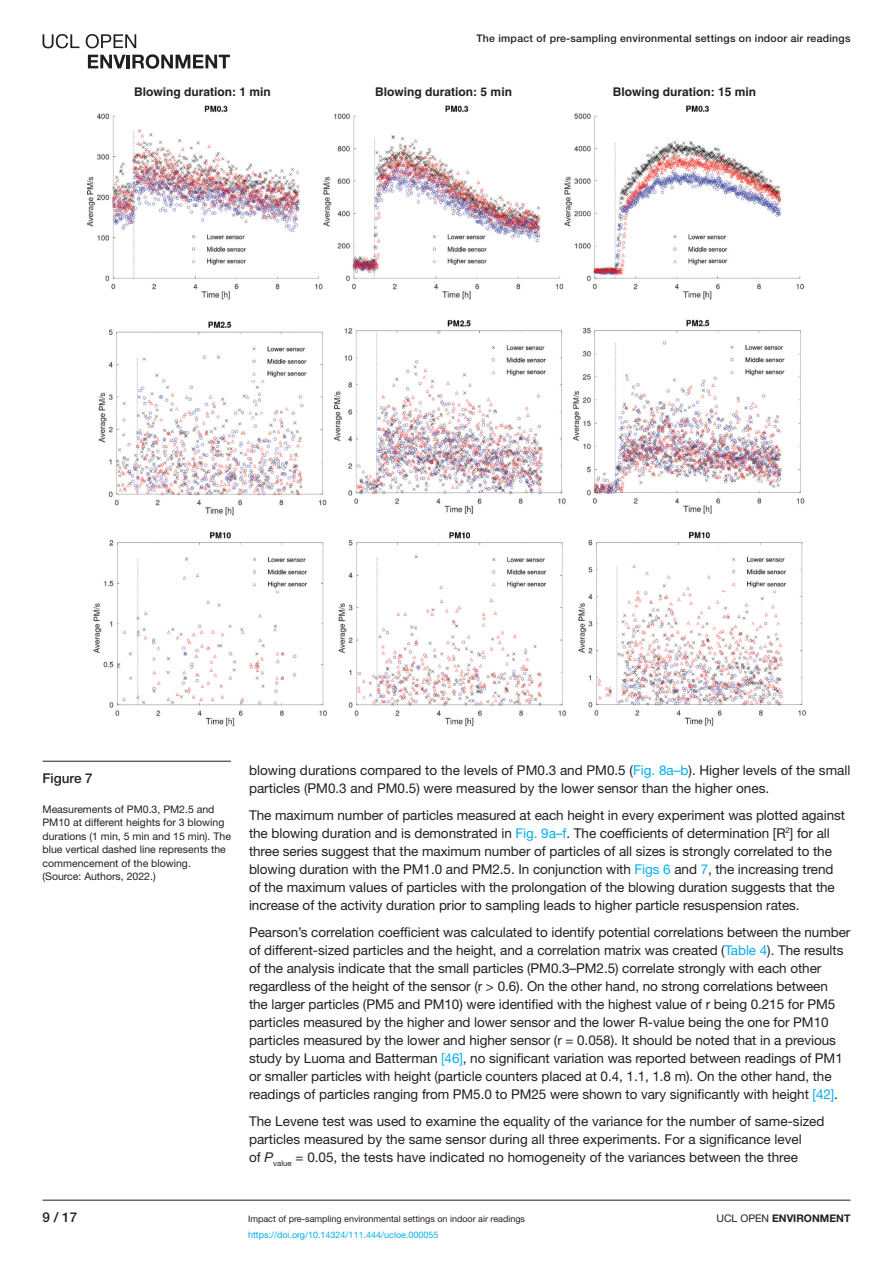
<style>
.page{position:relative;width:893px;height:1263px;background:#fff}
.page>*{position:absolute;margin:0;border:0;box-sizing:border-box;transform-origin:0 0}
.t1{font:13.5px/18px "Helvetica Neue LT Std";letter-spacing:-.005em;color:#231f20}
.t2{font:500 13.5px "Helvetica Neue LT Std";color:#231f20}
.t3{font:700 12px "Helvetica";color:#231f20}
.t4{font:10.5px/13.5px "Helvetica Neue LT Std";color:#231f20}
.t5{font:500 10.5px "Helvetica Neue LT Std";letter-spacing:.025em;color:#231f20}
.t6{font:700 10.5px "Helvetica Neue LT Std";color:#231f20}
.t7{font:9px "Helvetica Neue LT Std";color:#231f20}
.t8{font:9px "Helvetica Neue LT Std";color:#00aeef}
.s1{color:#00aeef}
.s2{font-style:italic}
.s3{font-weight:400}
</style>
<div class="page">
<hr style="left:43px;top:1200px;width:807px;height:1px;background:#231f20">
<svg style="left:43px;top:34px;width:36px;height:14px"></svg>
<svg style="left:86px;top:34px;width:50px;height:14px"></svg>
<svg style="left:88px;top:54px;width:142px;height:15px"></svg>
<img style="left:87px;top:105px;width:719px;height:620px">
<hr style="left:43px;top:761px;width:188px;height:1px;background:#231f20">
<p class="t5" style="left:476px;top:32px;width:376px">The impact of pre-sampling environmental settings on indoor air readings</p>
<p class="t3" style="left:134px;top:84px;width:138px">Blowing duration: 1 min</p>
<p class="t3" style="left:375px;top:84px;width:138px">Blowing duration: 5 min</p>
<p class="t3" style="left:613px;top:84px;width:145px">Blowing duration: 15 min</p>
<p class="t2" style="left:43px;top:770px;width:52px">Figure 7</p>
<p class="t4" style="left:43px;top:802px;width:190px">Measurements of PM0.3, PM2.5 and PM10 at different heights for 3 blowing durations (1 min, 5 min and 15 min). The blue vertical dashed line represents the commencement of the blowing. (Source: Authors, 2022.)</p>
<p class="t1" style="left:249px;top:761px;width:603px">blowing durations compared to the levels of PM0.3 and PM0.5 (<span class="s1">Fig. 8a–b</span>). Higher levels of the small particles (PM0.3 and PM0.5) were measured by the lower sensor than the higher ones.</p>
<p class="t1" style="left:249px;top:806px;width:598px">The maximum number of particles measured at each height in every experiment was plotted against the blowing duration and is demonstrated in <span class="s1">Fig. 9a–f</span>. The coefficients of determination [R<sup>2</sup>] for all three series suggest that the maximum number of particles of all sizes is strongly correlated to the blowing duration with the PM1.0 and PM2.5. In conjunction with <span class="s1">Figs 6</span> and <span class="s1">7</span>, the increasing trend of the maximum values of particles with the prolongation of the blowing duration suggests that the increase of the activity duration prior to sampling leads to higher particle resuspension rates.</p>
<p class="t1" style="left:249px;top:923px;width:603px">Pearson’s correlation coefficient was calculated to identify potential correlations between the number of different-sized particles and the height, and a correlation matrix was created (<span class="s1">Table 4</span>). The results of the analysis indicate that the small particles (PM0.3–PM2.5) correlate strongly with each other regardless of the height of the sensor (r &gt; 0.6). On the other hand, no strong correlations between<br>the larger particles (PM5 and PM10) were identified with the highest value of r being 0.215 for PM5 particles measured by the higher and lower sensor and the lower R-value being the one for PM10 particles measured by the lower and higher sensor (r = 0.058). It should be noted that in a previous study by Luoma and Batterman <span class="s1">[46]</span>, no significant variation was reported between readings of PM1 or smaller particles with height (particle counters placed at 0.4, 1.1, 1.8 m). On the other hand, the readings of particles ranging from PM5.0 to PM25 were shown to vary significantly with height <span class="s1">[42]</span>.</p>
<p class="t1" style="left:249px;top:1112px;width:577px">The Levene test was used to examine the equality of the variance for the number of same-sized particles measured by the same sensor during all three experiments. For a significance level<br>of <span class="s2">P</span><sub>value</sub> = 0.05, the tests have indicated no homogeneity of the variances between the three</p>
<p class="t2" style="left:43px;top:1209px;width:36px">9 / 17</p>
<p class="t7" style="left:248px;top:1213px;width:279px">Impact of pre-sampling environmental settings on indoor air readings</p>
<p class="t6" style="left:716px;top:1211px;width:135px"><span class="s3">UCL OPEN</span> ENVIRONMENT</p>
<p class="t8" style="left:248px;top:1229px;width:192px">https://doi.org/10.14324/111.444/ucloe.000055</p>
</div>
